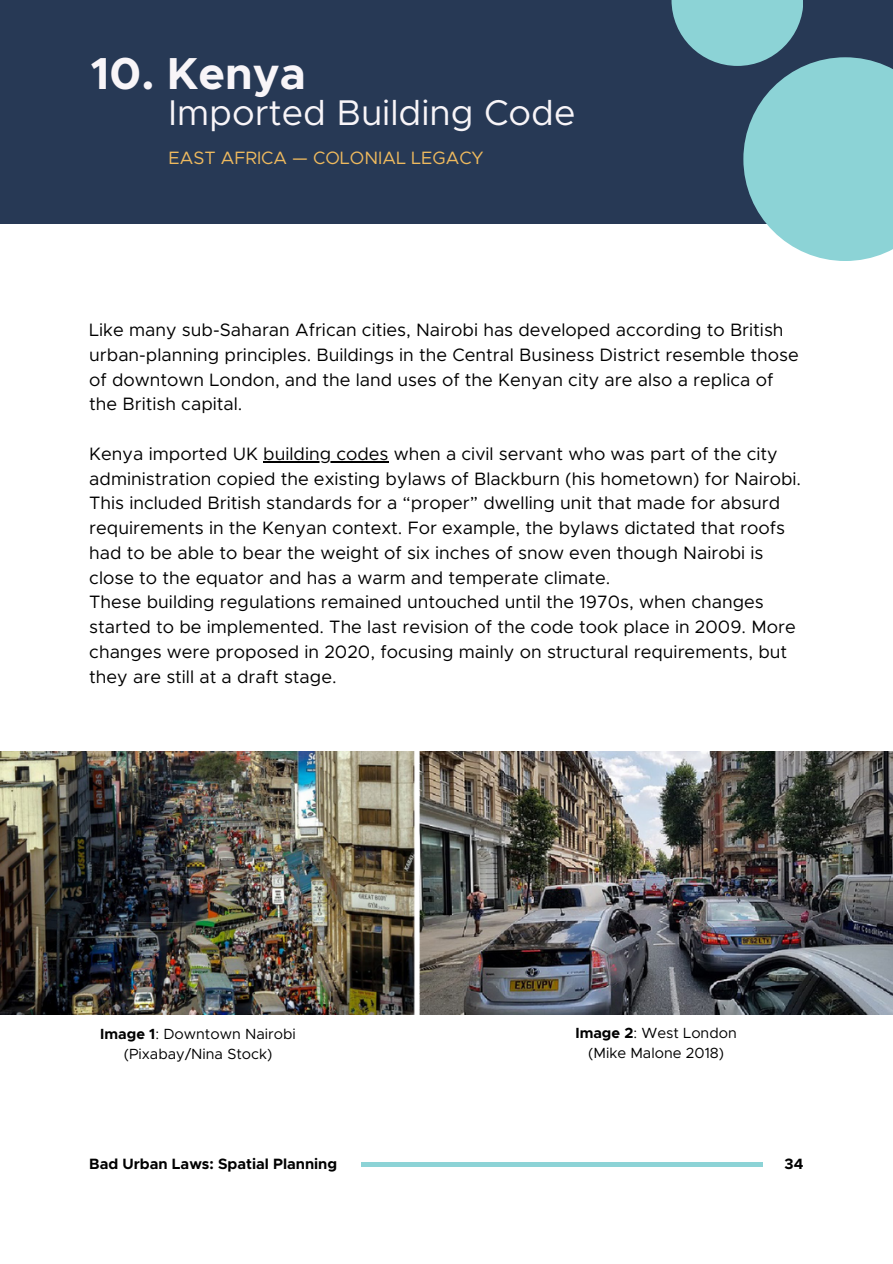
<style>
.page{position:relative;width:893px;height:1264px;background:#fff}
.page>*{position:absolute;margin:0;border:0;box-sizing:border-box;transform-origin:0 0}
.t1{font:700 45px "Metropolis";color:#f8f5f8}
.t2{font:35.85px "Metropolis";color:#f8f5f8}
.t3{font:18px/24.8px "Metropolis";color:#000}
.t4{font:18px "Metropolis";color:#efba5e}
.t5{font:700 15px "Metropolis";color:#000}
.t6{font:14.7px "Metropolis";color:#000}
.s1{font-weight:700}
</style>
<div class="page">
<hr style="left:263px;top:461px;width:125px;height:1px;background:#000">
<div style="left:0;top:0;width:892px;height:224px;background:#273955"></div>
<div style="left:671px;top:0;width:132px;height:66px;background:#8cd3d6"></div>
<svg style="left:671px;top:57px;width:221px;height:204px"></svg>
<img style="left:0;top:751px;width:892px;height:263px">
<hr style="left:361px;top:1162px;width:402px;height:4px;background:#8cd3d6">
<p class="t1" style="left:91px;top:53px;width:216px">10. Kenya</p>
<p class="t2" style="left:168px;top:97px;width:408px">Imported Building Code</p>
<p class="t4" style="left:168px;top:149px;width:316px">EAST AFRICA — COLONIAL LEGACY</p>
<p class="t3" style="left:89px;top:318px;width:711px">Like many sub-Saharan African cities, Nairobi has developed according to British urban-planning principles. Buildings in the Central Business District resemble those of downtown London, and the land uses of the Kenyan city are also a replica of the British capital.</p>
<p class="t3" style="left:89px;top:442px;width:713px">Kenya imported UK building codes when a civil servant who was part of the city administration copied the existing bylaws of Blackburn (his hometown) for Nairobi.<br>This included British standards for a “proper” dwelling unit that made for absurd requirements in the Kenyan context. For example, the bylaws dictated that roofs had to be able to bear the weight of six inches of snow even though Nairobi is close to the equator and has a warm and temperate climate.</p>
<p class="t3" style="left:89px;top:590px;width:708px">These building regulations remained untouched until the 1970s, when changes started to be implemented. The last revision of the code took place in 2009. More changes were proposed in 2020, focusing mainly on structural requirements, but they are still at a draft stage.</p>
<p class="t6" style="left:100px;top:1027px;width:197px"><span class="s1">Image 1</span>: Downtown Nairobi</p>
<p class="t6" style="left:124px;top:1047px;width:150px">(Pixabay/Nina Stock)</p>
<p class="t6" style="left:575px;top:1025px;width:163px"><span class="s1">Image 2</span>: West London</p>
<p class="t6" style="left:588px;top:1046px;width:137px">(Mike Malone 2018)</p>
<p class="t5" style="left:89px;top:1156px;width:249px">Bad Urban Laws: Spatial Planning</p>
<p class="t5" style="left:784px;top:1156px;width:20px">34</p>
</div>
